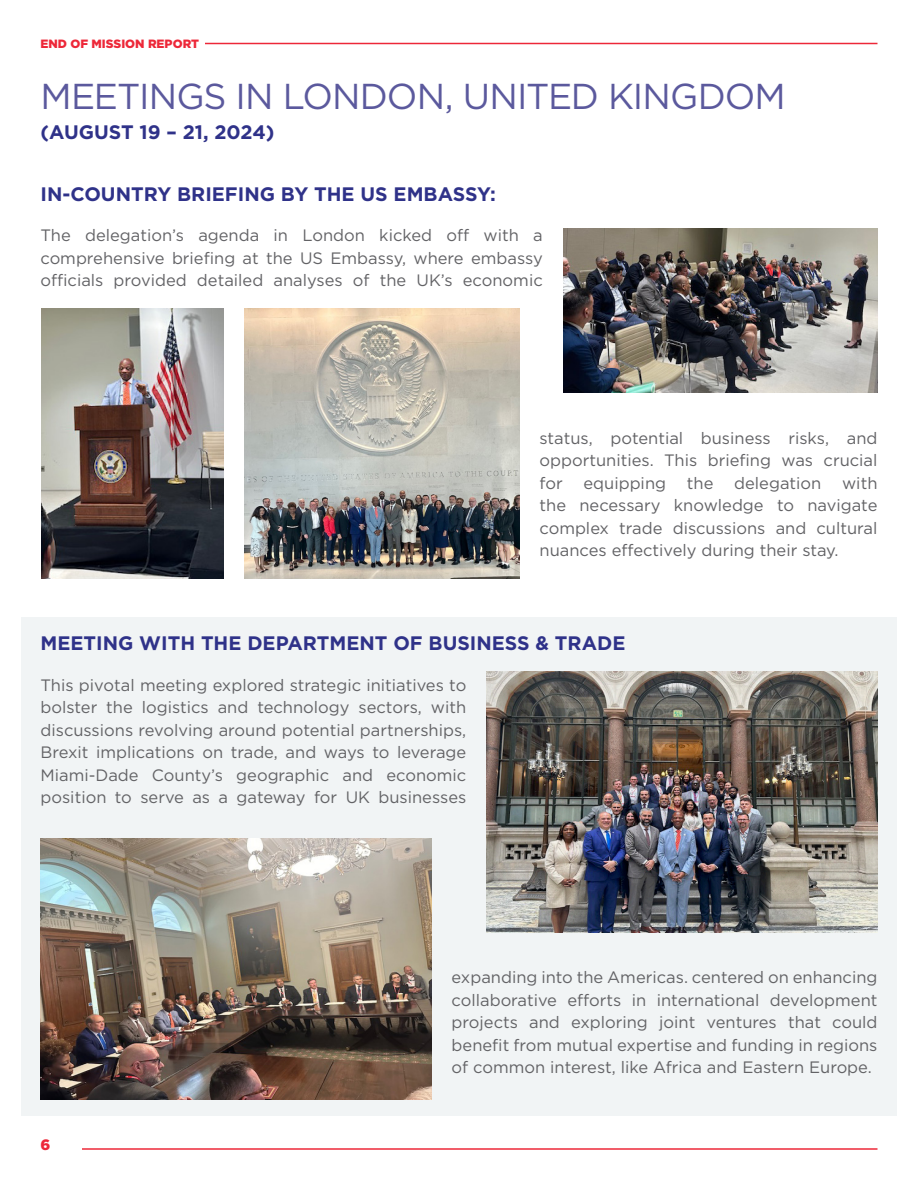
<style>
.page{position:relative;width:918px;height:1188px;background:#fff}
.page>*{position:absolute;margin:0;border:0;box-sizing:border-box;transform-origin:0 0}
.Body{font:36px "Gotham";letter-spacing:-.025em;color:#5b599d}
.Body-2{font:700 19.5px "Gotham";color:#2f3289}
.Body-3{font:16.5px/22.5px "Gotham";color:#636366;text-align:justify}
.t1{font:900 15px "Gotham";color:#ed2839}
.t2{font:900 12px "Gotham";color:#ed2839}
</style>
<div class="page">
<hr style="left:82px;top:1148px;width:796px;height:2px;background:#ed2839">
<hr style="left:63px;top:43px;width:814px;height:1px;background:#ed2839">
<div style="left:40px;top:38px;width:165px;height:29px;background:#fff"></div>
<div style="left:21px;top:617px;width:876px;height:499px;background:#f1f4f5"></div>
<img style="left:244px;top:308px;width:275px;height:271px">
<img style="left:41px;top:308px;width:183px;height:271px">
<img style="left:563px;top:229px;width:315px;height:164px">
<img style="left:487px;top:671px;width:390px;height:262px">
<img style="left:40px;top:838px;width:391px;height:261px">
<p class="t2" style="left:40px;top:35px;width:160px">END OF MISSION REPORT</p>
<p class="Body" style="left:40px;top:73px;width:747px">MEETINGS IN LONDON, UNITED KINGDOM</p>
<p class="Body-2" style="left:40px;top:119px;width:236px">(AUGUST 19 – 21, 2024)</p>
<p class="Body-2" style="left:40px;top:181px;width:457px">IN-COUNTRY BRIEFING BY THE US EMBASSY:</p>
<p class="Body-3" style="left:40px;top:224px;width:504px">The delegation’s agenda in London kicked off with a comprehensive briefing at the US Embassy, where embassy officials provided detailed analyses of the UK’s economic</p>
<p class="Body-3" style="left:540px;top:426px;width:340px">status, potential business risks, and opportunities. This briefing was crucial for</p>
<p class="Body-3" style="left:540px;top:471px;width:339px;text-indent:303px">with the necessary knowledge to navigate complex trade discussions and cultural nuances effectively during their stay.</p>
<p class="Body-3" style="left:584px;top:471px;width:84px">equipping</p>
<p class="Body-3" style="left:687px;top:471px;width:28px">the</p>
<p class="Body-3" style="left:734px;top:471px;width:89px">delegation</p>
<p class="Body-2" style="left:40px;top:630px;width:586px">MEETING WITH THE DEPARTMENT OF BUSINESS &amp; TRADE</p>
<p class="Body-3" style="left:40px;top:674px;width:427px">This pivotal meeting explored strategic initiatives to bolster the logistics and technology sectors, with discussions revolving around potential partnerships, Brexit implications on trade, and ways to leverage Miami-Dade County’s geographic and economic position to serve as a gateway for UK businesses</p>
<p class="t1" style="left:40px;top:1134px;width:11px">6</p>
<p class="Body-3" style="left:452px;top:966px;width:427px">expanding into the Americas. centered on enhancing collaborative efforts in international development projects and exploring joint ventures that could benefit from mutual expertise and funding in regions of common interest, like Africa and Eastern Europe.</p>
</div>
